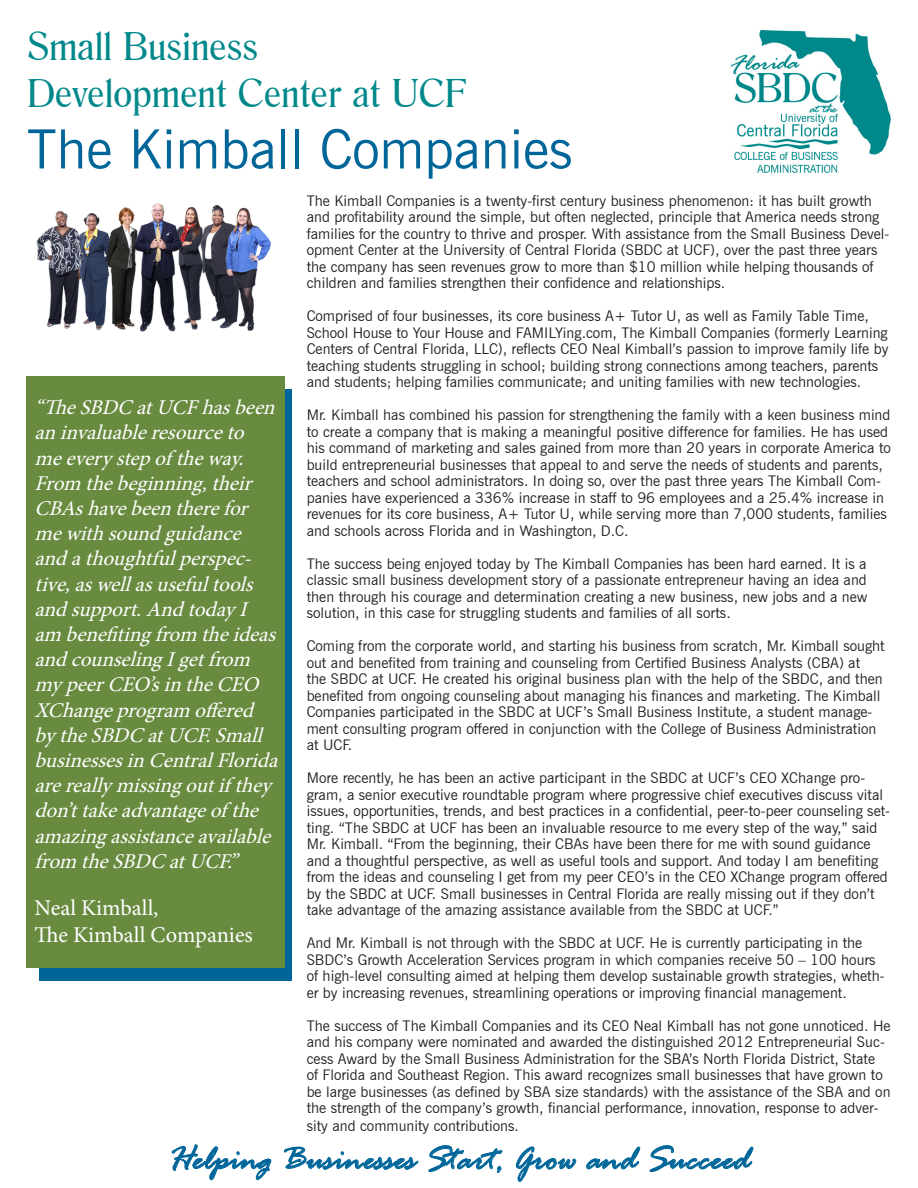
<style>
.page{position:relative;width:918px;height:1188px;background:#fff}
.page>*{position:absolute;margin:0;border:0;box-sizing:border-box;transform-origin:0 0}
.t1{font:54px "News Gothic BT";color:#069}
.t2{font:39px "Romana BT";color:#00888b}
.t3{font:italic 36px "Rage";color:#069}
.t4{font:22.5px "Minion Pro";color:#fff}
.t5{font:italic 21px/25.2px "Minion Pro";letter-spacing:.01em;color:#fff}
.t6{font:14.7px/16.5px "News Gothic BT";color:#231f20}
</style>
<div class="page">
<div style="left:40px;top:389px;width:252px;height:592px;background:#069"></div>
<div style="left:26px;top:376px;width:258px;height:592px;background:#698b40"></div>
<img style="left:730px;top:30px;width:160px;height:143px">
<svg style="left:172px;top:1144px;width:99px;height:36px"></svg>
<svg style="left:284px;top:1147px;width:134px;height:23px"></svg>
<svg style="left:428px;top:1145px;width:74px;height:28px"></svg>
<svg style="left:516px;top:1146px;width:60px;height:36px"></svg>
<svg style="left:586px;top:1147px;width:54px;height:22px"></svg>
<svg style="left:650px;top:1145px;width:103px;height:27px"></svg>
<img style="left:36px;top:203px;width:235px;height:129px">
<p class="t2" style="left:27px;top:22px;width:232px">Small Business</p>
<p class="t2" style="left:27px;top:69px;width:442px">Development Center at UCF</p>
<p class="t1" style="left:27px;top:117px;width:547px">The Kimball Companies</p>
<p class="t5" style="left:35px;top:395px;width:252px">“TheSBDCatUCFhasbeen aninvaluableresourceto meeverystepof theway.<br>From thebeginning,their<br>CBAshavebeentherefor mewithsoundguidance andathoughtfulperspec&shy;tive,aswellasusefultools andsupport.AndtodayI am benefitingfrom theideas andcounselingIgetfrom mypeerCEO’sintheCEO<br>XChangeprogram offered bytheSBDCatUCF.Small businessesinCentralFlorida arereallymissingoutif they don’ttakeadvantageof the amazingassistanceavailable from theSBDCatUCF.”</p>
<p class="t4" style="left:35px;top:892px;width:125px">Neal Kimball,</p>
<p class="t4" style="left:35px;top:919px;width:220px">The Kimball Companies</p>
<p class="t6" style="left:307px;top:192px;width:584px">The Kimball Companies is a twenty-first century business phenomenon: it has built growth and profitability around the simple, but often neglected, principle that America needs strong families for the country to thrive and prosper. With assistance from the Small Business Devel&shy;opment Center at the University of Central Florida (SBDC at UCF), over the past three years the company has seen revenues grow to more than $10 million while helping thousands of children and families strengthen their confidence and relationships.</p>
<p class="t6" style="left:307px;top:308px;width:583px">Comprised of four businesses, its core business A+ Tutor U, as well as Family Table Time, School House to Your House and FAMILYing.com, The Kimball Companies (formerly Learning Centers of Central Florida, LLC), reflects CEO Neal Kimball’s passion to improve family life by teaching students struggling in school; building strong connections among teachers, parents and students; helping families communicate; and uniting families with new technologies.</p>
<p class="t6" style="left:307px;top:407px;width:586px">Mr. Kimball has combined his passion for strengthening the family with a keen business mind to create a company that is making a meaningful positive difference for families. He has used his command of marketing and sales gained from more than 20 years in corporate America to build entrepreneurial businesses that appeal to and serve the needs of students and parents, teachers and school administrators. In doing so, over the past three years The Kimball Com&shy;panies have experienced a 336% increase in staff to 96 employees and a 25.4% increase in revenues for its core business, A+ Tutor U, while serving more than 7,000 students, families and schools across Florida and in Washington, D.C.</p>
<p class="t6" style="left:307px;top:555px;width:562px;text-align:justify">The success being enjoyed today by The Kimball Companies has been hard earned. It is a classic small business development story of a passionate entrepreneur having an idea and then through his courage and determination creating a new business, new jobs and a new solution, in this case for struggling students and families of all sorts.</p>
<p class="t6" style="left:307px;top:638px;width:580px">Coming from the corporate world, and starting his business from scratch, Mr. Kimball sought out and benefited from training and counseling from Certified Business Analysts (CBA) at<br>the SBDC at UCF. He created his original business plan with the help of the SBDC, and then benefited from ongoing counseling about managing his finances and marketing. The Kimball Companies participated in the SBDC at UCF’s Small Business Institute, a student manage&shy;ment consulting program offered in conjunction with the College of Business Administration at UCF.</p>
<p class="t6" style="left:307px;top:770px;width:585px">More recently, he has been an active participant in the SBDC at UCF’s CEO XChange pro&shy;gram, a senior executive roundtable program where progressive chief executives discuss vital issues, opportunities, trends, and best practices in a confidential, peer-to-peer counseling set&shy;ting. “The SBDC at UCF has been an invaluable resource to me every step of the way,” said Mr. Kimball. “From the beginning, their CBAs have been there for me with sound guidance and a thoughtful perspective, as well as useful tools and support. And today I am benefiting from the ideas and counseling I get from my peer CEO’s in the CEO XChange program offered by the SBDC at UCF. Small businesses in Central Florida are really missing out if they don’t take advantage of the amazing assistance available from the SBDC at UCF.”</p>
<p class="t6" style="left:307px;top:935px;width:579px">And Mr. Kimball is not through with the SBDC at UCF. He is currently participating in the SBDC’s Growth Acceleration Services program in which companies receive 50 – 100 hours of high-level consulting aimed at helping them develop sustainable growth strategies, wheth&shy;er by increasing revenues, streamlining operations or improving financial management.</p>
<p class="t6" style="left:307px;top:1017px;width:585px">The success of The Kimball Companies and its CEO Neal Kimball has not gone unnoticed. He and his company were nominated and awarded the distinguished 2012 Entrepreneurial Suc&shy;cess Award by the Small Business Administration for the SBA’s North Florida District, State<br>of Florida and Southeast Region. This award recognizes small businesses that have grown to be large businesses (as defined by SBA size standards) with the assistance of the SBA and on the strength of the company’s growth, financial performance, innovation, response to adver-</p>
<p class="t6" style="left:307px;top:1118px;width:214px">sity and community contributions.</p>
<p class="t3" style="left:168px;top:1140px;width:583px">Helping Businesses Start, Grow and Succeed</p>
</div>
